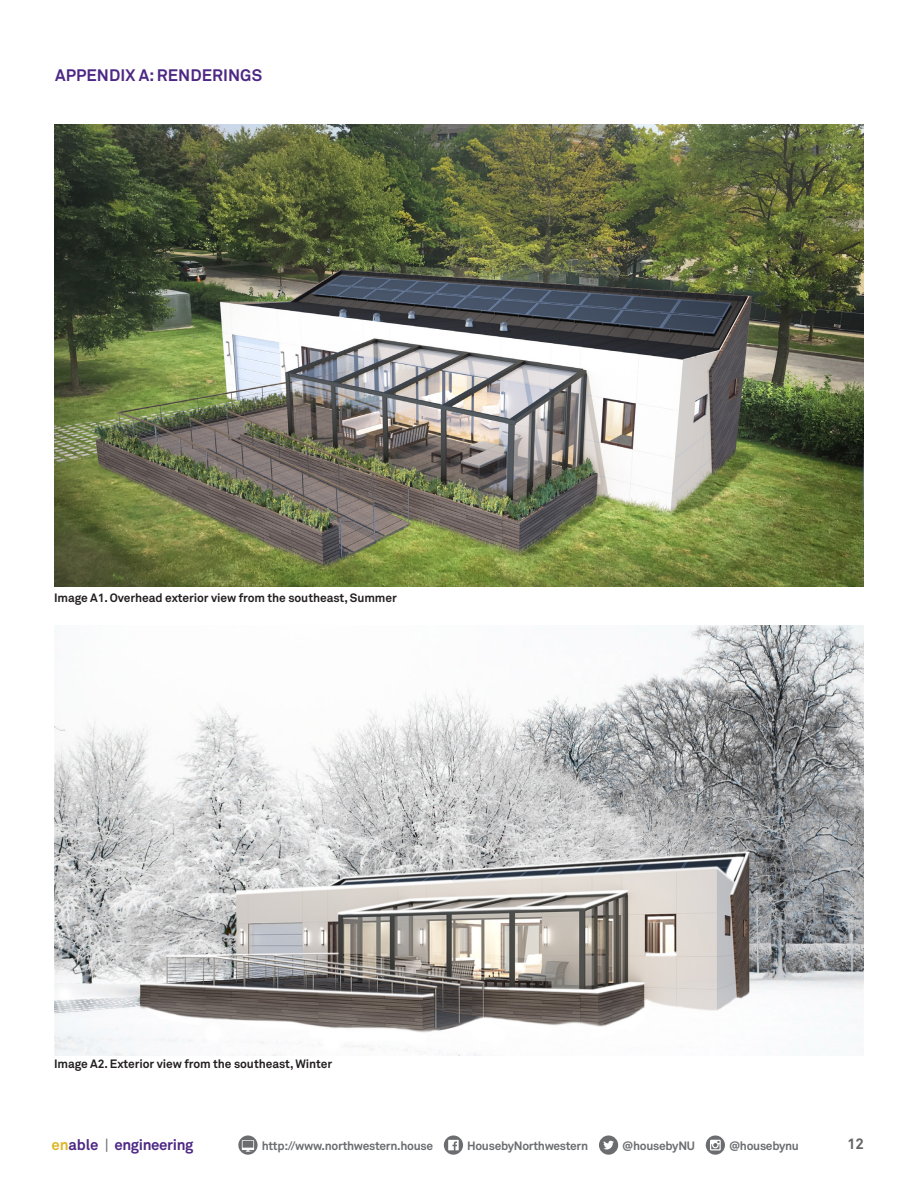
<style>
.page{position:relative;width:918px;height:1188px;background:#fff}
.page>*{position:absolute;margin:0;border:0;box-sizing:border-box;transform-origin:0 0}
.Subheads{font:700 16.5px "Akkurat Pro";letter-spacing:.005em;color:#4d2884}
.t1{font:700 15px "Akkurat Pro";letter-spacing:-.025em;color:#4d2884}
.t2{font:700 15px "Akkurat Pro";color:#636366}
.photo_caption{font:700 12px "Akkurat Pro";letter-spacing:-.005em;color:#231f20}
.t3{font:700 12px "Akkurat Pro";letter-spacing:-.025em;color:#6c6d70}
.s1{color:#dfb625}
.s2{font-weight:400;color:#636366}
</style>
<div class="page">
<svg style="left:238px;top:1135px;width:20px;height:20px"></svg>
<svg style="left:242px;top:1140px;width:12px;height:12px"></svg>
<div style="left:243px;top:1141px;width:10px;height:7px;background:#6c6d70"></div>
<svg style="left:444px;top:1135px;width:19px;height:20px"></svg>
<svg style="left:448px;top:1140px;width:11px;height:10px"></svg>
<div style="left:599px;top:1135px;width:19px;height:20px;background:#6c6d70;border-radius:50%"></div>
<svg style="left:603px;top:1141px;width:11px;height:8px"></svg>
<svg style="left:706px;top:1135px;width:19px;height:20px"></svg>
<svg style="left:710px;top:1140px;width:11px;height:10px"></svg>
<img style="left:54px;top:125px;width:810px;height:462px">
<img style="left:54px;top:625px;width:810px;height:431px">
<p class="Subheads" style="left:55px;top:65px;width:208px">APPENDIX A: RENDERINGS</p>
<p class="photo_caption" style="left:54px;top:590px;width:344px">Image A1. Overhead exterior view from the southeast, Summer</p>
<p class="photo_caption" style="left:54px;top:1056px;width:280px">Image A2. Exterior view from the southeast, Winter</p>
<p class="t1" style="left:52px;top:1136px;width:143px"><span class="s1">en</span>able <span class="s2">|</span> engineering</p>
<p class="t3" style="left:262px;top:1139px;width:173px">http://www.northwestern.house</p>
<p class="t3" style="left:467px;top:1139px;width:123px">HousebyNorthwestern</p>
<p class="t3" style="left:622px;top:1139px;width:74px">@housebyNU</p>
<p class="t3" style="left:729px;top:1139px;width:71px">@housebynu</p>
<p class="t2" style="left:847px;top:1134px;width:18px">12</p>
</div>
